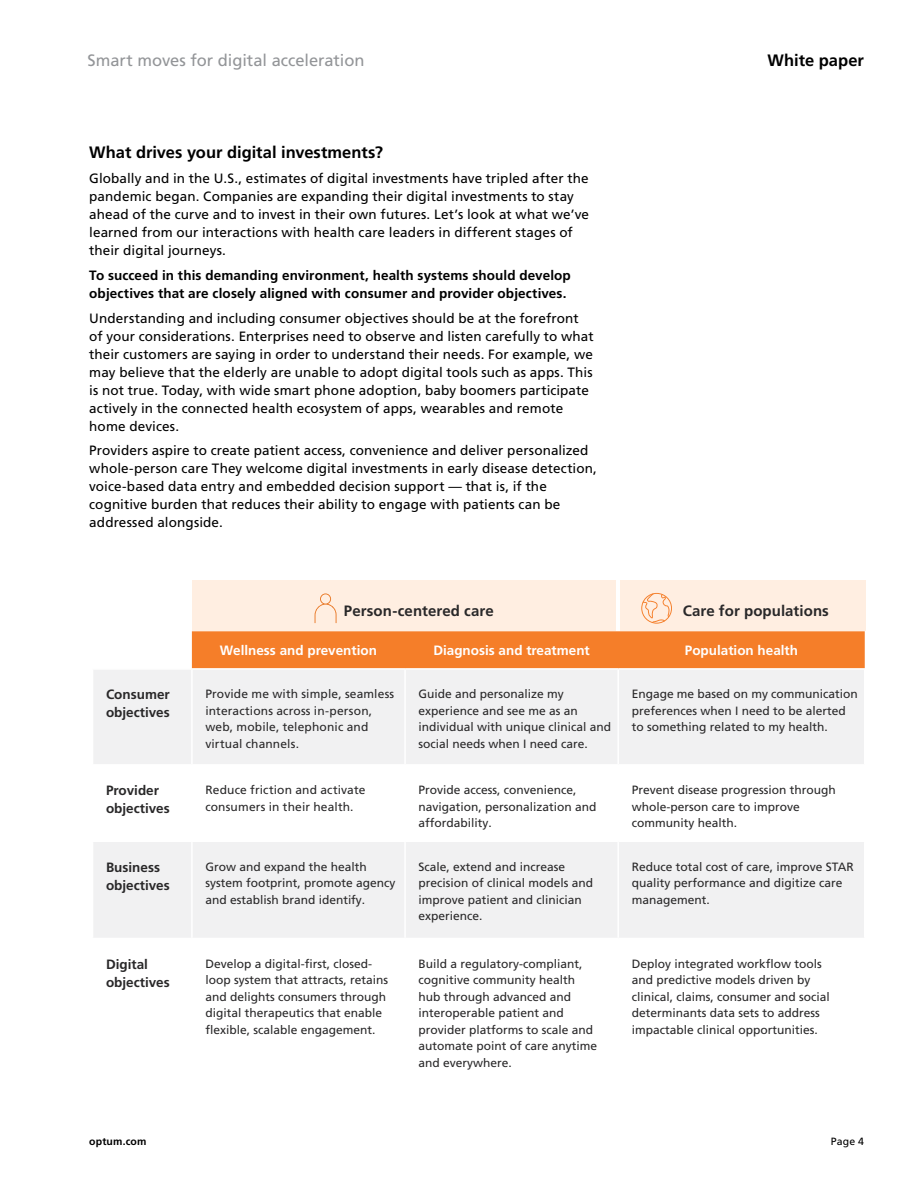
<style>
.page{position:relative;width:918px;height:1188px;background:#fff}
.page>*{position:absolute;margin:0;border:0;box-sizing:border-box;transform-origin:0 0}
.t1{font:700 16.5px "Frutiger LT Pro";color:#000}
.t2{font:16.5px "Frutiger LT Pro";color:#939598}
.t3{font:700 15px "Frutiger LT Pro";letter-spacing:.005em;color:#292829}
.t4{font:13.5px/18px "Frutiger LT Pro";letter-spacing:.005em;color:#000}
.t5{font:700 13.5px/18px "Frutiger LT Pro";letter-spacing:.01em;color:#000}
.t6{font:700 13.5px/18px "Frutiger LT Pro";color:#292829}
.t7{font:700 13.5px "Frutiger LT Pro";color:#fff}
.t8{font:12px/16.5px "Frutiger LT Pro";color:#292829}
.t9{font:700 10.5px "Frutiger LT Pro";letter-spacing:.02em;color:#000}
.t10{font:10.5px "Frutiger LT Pro";color:#000}
</style>
<div class="page">
<div style="left:192px;top:580px;width:424px;height:51px;background:#ffeee1"></div>
<div style="left:620px;top:580px;width:246px;height:51px;background:#ffeee1"></div>
<div style="left:192px;top:631px;width:673px;height:37px;background:#f57e29"></div>
<svg style="left:93px;top:670px;width:771px;height:268px;fill:#f1f1f2"></svg>
<hr style="left:191px;top:670px;width:2px;height:94px;background:#fff">
<hr style="left:404px;top:670px;width:2px;height:94px;background:#fff">
<hr style="left:617px;top:670px;width:2px;height:94px;background:#fff">
<hr style="left:92px;top:764px;width:100px;height:2px;background:#fff">
<hr style="left:192px;top:764px;width:213px;height:2px;background:#fff">
<hr style="left:191px;top:766px;width:2px;height:75px;background:#fff">
<hr style="left:405px;top:764px;width:213px;height:2px;background:#fff">
<hr style="left:404px;top:766px;width:2px;height:75px;background:#fff">
<hr style="left:618px;top:764px;width:248px;height:2px;background:#fff">
<hr style="left:617px;top:766px;width:2px;height:75px;background:#fff">
<hr style="left:92px;top:841px;width:100px;height:1px;background:#fff">
<hr style="left:192px;top:841px;width:213px;height:1px;background:#fff">
<hr style="left:191px;top:842px;width:2px;height:96px;background:#fff">
<hr style="left:405px;top:841px;width:213px;height:1px;background:#fff">
<hr style="left:404px;top:842px;width:2px;height:96px;background:#fff">
<hr style="left:618px;top:841px;width:248px;height:1px;background:#fff">
<hr style="left:617px;top:842px;width:2px;height:96px;background:#fff">
<svg style="left:641px;top:593px;width:31px;height:31px"></svg>
<svg style="left:315px;top:593px;width:22px;height:30px"></svg>
<h1 class="t2" style="left:87px;top:51px;width:279px">Smart moves for digital acceleration</h1>
<h1 class="t1" style="left:768px;top:51px;width:98px">White paper</h1>
<h1 class="t1" style="left:89px;top:143px;width:295px">What drives your digital investments?</h1>
<p class="t4" style="left:89px;top:170px;width:501px">Globally and in the U.S., estimates of digital investments have tripled after the pandemic began. Companies are expanding their digital investments to stay ahead of the curve and to invest in their own futures. Let’s look at what we’ve learned from our interactions with health care leaders in different stages of their digital journeys.</p>
<p class="t5" style="left:89px;top:266px;width:483px">To succeed in this demanding environment, health systems should develop objectives that are closely aligned with consumer and provider objectives.</p>
<p class="t4" style="left:89px;top:309px;width:506px">Understanding and including consumer objectives should be at the forefront of your considerations. Enterprises need to observe and listen carefully to what their customers are saying in order to understand their needs. For example, we may believe that the elderly are unable to adopt digital tools such as apps. This is not true. Today, with wide smart phone adoption, baby boomers participate actively in the connected health ecosystem of apps, wearables and remote home devices.</p>
<p class="t4" style="left:89px;top:442px;width:509px">Providers aspire to create patient access, convenience and deliver personalized whole-person care They welcome digital investments in early disease detection, voice-based data entry and embedded decision support — that is, if the cognitive burden that reduces their ability to engage with patients can be addressed alongside.</p>
<p class="t3" style="left:344px;top:602px;width:151px">Person-centered care</p>
<p class="t3" style="left:683px;top:602px;width:148px">Care for populations</p>
<p class="t7" style="left:220px;top:642px;width:159px">Wellness and prevention</p>
<p class="t7" style="left:433px;top:642px;width:158px">Diagnosis and treatment</p>
<p class="t7" style="left:685px;top:642px;width:115px">Population health</p>
<p class="t6" style="left:106px;top:686px;width:65px">Consumer objectives</p>
<p class="t8" style="left:205px;top:686px;width:190px">Provide me with simple, seamless interactions across in-person, web, mobile, telephonic and virtual channels.</p>
<p class="t8" style="left:419px;top:686px;width:194px">Guide and personalize my experience and see me as an individual with unique clinical and social needs when I need care.</p>
<p class="t8" style="left:632px;top:686px;width:228px">Engage me based on my communication preferences when I need to be alerted to something related to my health.</p>
<p class="t6" style="left:106px;top:782px;width:65px">Provider objectives</p>
<p class="t8" style="left:205px;top:782px;width:162px">Reduce friction and activate consumers in their health.</p>
<p class="t8" style="left:419px;top:782px;width:180px">Provide access, convenience, navigation, personalization and affordability.</p>
<p class="t8" style="left:632px;top:782px;width:206px">Prevent disease progression through whole-person care to improve community health.</p>
<p class="t6" style="left:106px;top:858px;width:65px">Business objectives</p>
<p class="t8" style="left:205px;top:858px;width:192px">Grow and expand the health system footprint, promote agency and establish brand identify.</p>
<p class="t8" style="left:419px;top:858px;width:176px">Scale, extend and increase precision of clinical models and improve patient and clinician experience.</p>
<p class="t8" style="left:632px;top:858px;width:224px">Reduce total cost of care, improve STAR quality performance and digitize care management.</p>
<p class="t6" style="left:106px;top:955px;width:65px">Digital objectives</p>
<p class="t8" style="left:205px;top:955px;width:184px">Develop a digital-first, closed&shy;loop system that attracts, retains and delights consumers through digital therapeutics that enable flexible, scalable engagement.</p>
<p class="t8" style="left:419px;top:955px;width:180px">Build a regulatory-compliant, cognitive community health hub through advanced and interoperable patient and provider platforms to scale and automate point of care anytime and everywhere.</p>
<p class="t8" style="left:632px;top:955px;width:200px">Deploy integrated workflow tools and predictive models driven by clinical, claims, consumer and social determinants data sets to address impactable clinical opportunities.</p>
<p class="t9" style="left:89px;top:1135px;width:59px">optum.com</p>
<p class="t10" style="left:831px;top:1135px;width:35px">Page 4</p>
</div>
